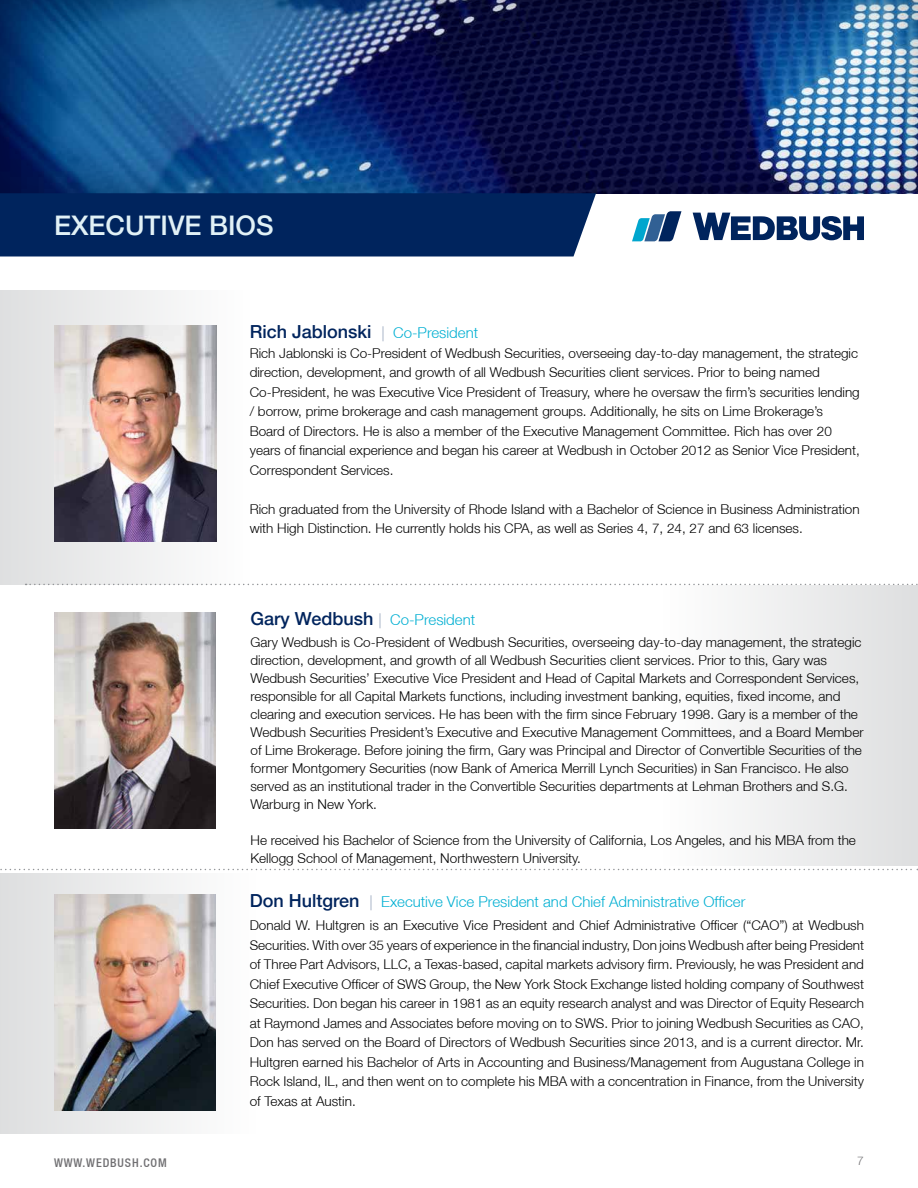
<style>
.page{position:relative;width:918px;height:1188px;background:#fff}
.page>*{position:absolute;margin:0;border:0;box-sizing:border-box;transform-origin:0 0}
.t1{font:500 27px "Helvetica Neue LT";color:#e1f1f6}
.t2{font:500 18px "Helvetica Neue LT";color:#00245d}
.t3{font:300 15px "Helvetica Neue LT";color:#00afd2}
.t4{font:300 13.5px/19.5px "Helvetica Neue LT";color:#000}
.t5{font:500 condensed 12px "Helvetica Neue LT";letter-spacing:.075em;color:#717073}
.t6{font:300 12px "Helvetica Neue LT";color:#717073}
.s1{font-weight:200;font-size:15px}
.s2{font-weight:300;font-size:15px;color:#00afd2}
.s3{font-weight:500;font-size:18px;color:#00245d}
.s4{font-weight:200;color:#00245d}
</style>
<div class="page">
<div style="left:0;top:290px;width:250px;height:295px;background:linear-gradient(to right,#dededf,#fefefe)"></div>
<div style="left:0;top:873px;width:256px;height:261px;background:linear-gradient(to right,#dddedf,#fefefe)"></div>
<div style="left:0;top:0;width:918px;height:195px;background:#000;opacity:.25"></div>
<svg style="left:0;top:869px;width:918px;height:1px"></svg>
<svg style="left:26px;top:584px;width:892px;height:1px"></svg>
<img style="left:55px;top:326px;width:162px;height:216px">
<div style="left:0;top:193px;width:596px;height:63px;background:#00245d"></div>
<svg style="left:632px;top:211px;width:49px;height:30px"></svg>
<svg style="left:693px;top:213px;width:171px;height:27px"></svg>
<img style="left:54px;top:894px;width:162px;height:216px">
<div style="left:662px;top:585px;width:256px;height:281px;background:linear-gradient(to right,#fefefe,#dedfe0)"></div>
<img style="left:54px;top:613px;width:162px;height:216px">
<h1 class="t1" style="left:54px;top:209px;width:221px">EXECUTIVE BIOS</h1>
<h2 class="t2" style="left:250px;top:321px;width:230px">Rich Jablonski <span class="s1">|</span> <span class="s2">Co-President</span></h2>
<p class="t4" style="left:250px;top:343px;width:612px">Rich Jablonski is Co-President of Wedbush Securities, overseeing day-to-day management, the strategic direction, development, and growth of all Wedbush Securities client services. Prior to being named Co-President, he was Executive Vice President of Treasury, where he oversaw the firm’s securities lending / borrow, prime brokerage and cash management groups. Additionally, he sits on Lime Brokerage’s Board of Directors. He is also a member of the Executive Management Committee. Rich has over 20 years of financial experience and began his career at Wedbush in October 2012 as Senior Vice President, Correspondent Services.</p>
<p class="t4" style="left:250px;top:499px;width:611px">Rich graduated from the University of Rhode Island with a Bachelor of Science in Business Administration with High Distinction. He currently holds his CPA, as well as Series 4, 7, 24, 27 and 63 licenses.</p>
<p class="t3" style="left:250px;top:611px;width:226px"><span class="s3">Gary Wedbush</span> <span class="s4">|</span> Co-President</p>
<p class="t4" style="left:250px;top:633px;width:615px;line-height:18px">Gary Wedbush is Co-President of Wedbush Securities, overseeing day-to-day management, the strategic direction, development, and growth of all Wedbush Securities client services. Prior to this, Gary was Wedbush Securities’ Executive Vice President and Head of Capital Markets and Correspondent Services, responsible for all Capital Markets functions, including investment banking, equities, fixed income, and clearing and execution services. He has been with the firm since February 1998. Gary is a member of the Wedbush Securities President’s Executive and Executive Management Committees, and a Board Member of Lime Brokerage. Before joining the firm, Gary was Principal and Director of Convertible Securities of the former Montgomery Securities (now Bank of America Merrill Lynch Securities) in San Francisco. He also served as an institutional trader in the Convertible Securities departments at Lehman Brothers and S.G.<br>Warburg in New York.</p>
<p class="t4" style="left:250px;top:831px;width:607px;line-height:18px">He received his Bachelor of Science from the University of California, Los Angeles, and his MBA from the<br>Kellogg School of Management, Northwestern University.</p>
<p class="t3" style="left:250px;top:893px;width:497px"><span class="s3">Don Hultgren</span> <span class="s4">|</span> Executive Vice President and Chief Administrative Officer</p>
<p class="t4" style="left:250px;top:915px;width:616px;text-align:justify">Donald W. Hultgren is an Executive Vice President and Chief Administrative Officer (“CAO”) at Wedbush Securities. With over 35 years of experience in the financial industry, Don joins Wedbush after being President of Three Part Advisors, LLC, a Texas-based, capital markets advisory firm. Previously, he was President and Chief Executive Officer of SWS Group, the New York Stock Exchange listed holding company of Southwest Securities. Don began his career in 1981 as an equity research analyst and was Director of Equity Research at Raymond James and Associates before moving on to SWS. Prior to joining Wedbush Securities as CAO, Don has served on the Board of Directors of Wedbush Securities since 2013, and is a current director. Mr.<br>Hultgren earned his Bachelor of Arts in Accounting and Business/Management from Augustana College in Rock Island, IL, and then went on to complete his MBA with a concentration in Finance, from the University of Texas at Austin.</p>
<p class="t5" style="left:54px;top:1155px;width:114px">WWW.WEDBUSH.COM</p>
<p class="t6" style="left:857px;top:1154px;width:8px">7</p>
</div>
